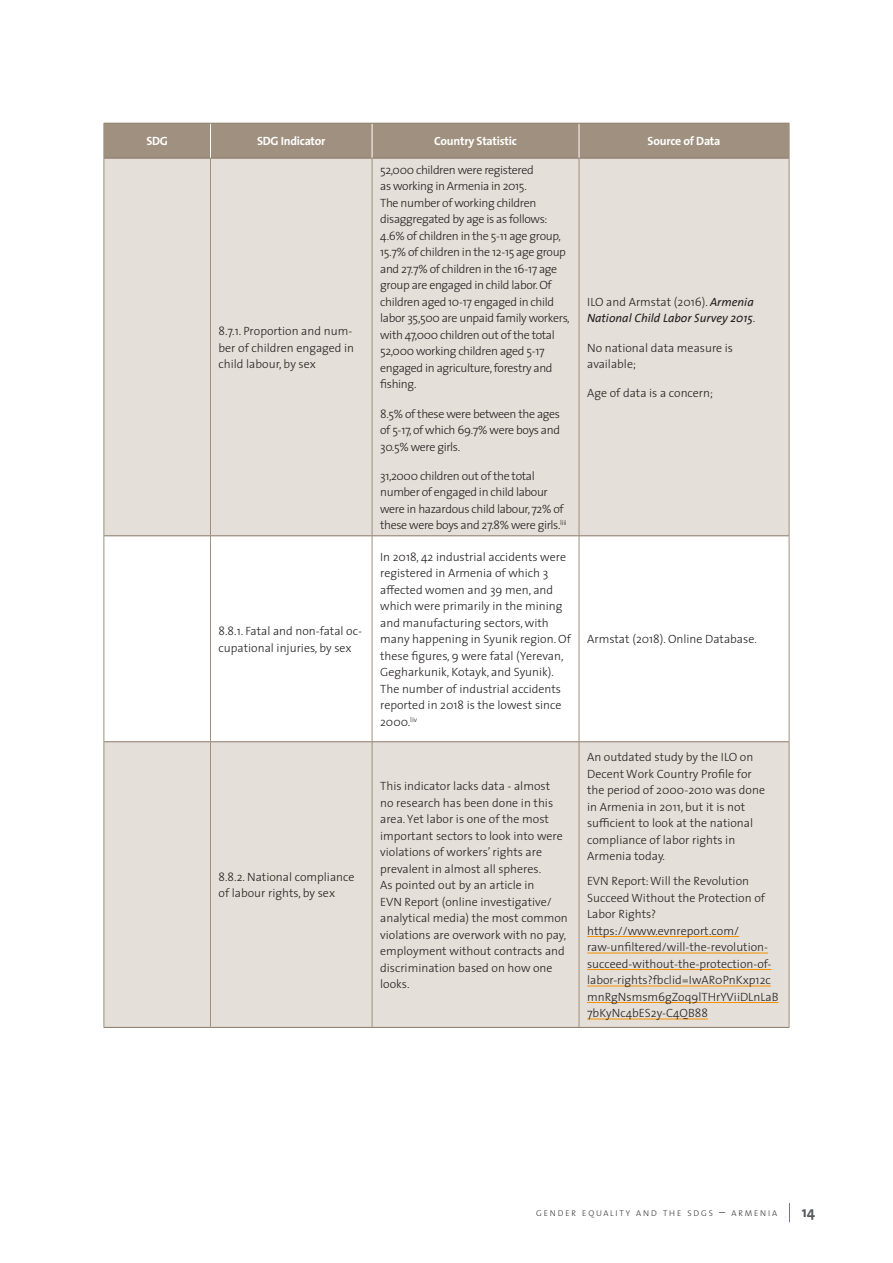
<style>
.page{position:relative;width:893px;height:1263px;background:#fff}
.page>*{position:absolute;margin:0;border:0;box-sizing:border-box;transform-origin:0 0}
.t1{font:700 15px "The Sans";color:#57585a}
.t2{font:300 12px/16.5px "The Sans";color:#231f20}
.t3{font:300 12px/16.5px "The Sans";letter-spacing:-.03em;color:#231f20}
.t4{font:italic 12px/16.5px "The Sans";color:#231f20}
.t5{font:700 12px "The Sans";letter-spacing:-.02em;color:#fff}
.t6{font:300 8.4px "The Sans";letter-spacing:.215em;color:#333}
.s1{font-weight:300;font-style:normal}
.s2{font-size:12px}
</style>
<div class="page">
<svg style="left:789px;top:1203px;width:1px;height:19px"></svg>
<div style="left:105px;top:124px;width:684px;height:34px;background:#a0907f"></div>
<div style="left:105px;top:159px;width:684px;height:868px;background:#e4dfd8"></div>
<svg style="left:105px;top:536px;width:684px;height:205px"></svg>
<hr style="left:104px;top:123px;width:1px;height:35px;background:#a0907f">
<hr style="left:789px;top:123px;width:1px;height:35px;background:#a0907f">
<hr style="left:210px;top:123px;width:1px;height:35px;background:#fff">
<hr style="left:372px;top:123px;width:1px;height:35px;background:#fff">
<hr style="left:579px;top:123px;width:1px;height:35px;background:#fff">
<hr style="left:104px;top:123px;width:106px;height:1px;background:#8a7966">
<hr style="left:104px;top:1027px;width:106px;height:1px;background:#8a7966">
<hr style="left:210px;top:123px;width:162px;height:1px;background:#8a7966">
<hr style="left:210px;top:1027px;width:162px;height:1px;background:#8a7966">
<hr style="left:372px;top:123px;width:207px;height:1px;background:#8a7966">
<hr style="left:372px;top:1027px;width:207px;height:1px;background:#8a7966">
<hr style="left:579px;top:123px;width:210px;height:1px;background:#8a7966">
<hr style="left:579px;top:1027px;width:210px;height:1px;background:#8a7966">
<hr style="left:104px;top:158px;width:106px;height:1px;background:#8a7966">
<hr style="left:210px;top:158px;width:162px;height:1px;background:#8a7966">
<hr style="left:372px;top:158px;width:207px;height:1px;background:#8a7966">
<hr style="left:579px;top:158px;width:210px;height:1px;background:#8a7966">
<hr style="left:104px;top:535px;width:106px;height:1px;background:#8a7966">
<hr style="left:210px;top:535px;width:162px;height:1px;background:#8a7966">
<hr style="left:372px;top:535px;width:207px;height:1px;background:#8a7966">
<hr style="left:579px;top:535px;width:210px;height:1px;background:#8a7966">
<hr style="left:104px;top:741px;width:106px;height:1px;background:#8a7966">
<hr style="left:210px;top:741px;width:162px;height:1px;background:#8a7966">
<hr style="left:372px;top:741px;width:207px;height:1px;background:#8a7966">
<hr style="left:579px;top:741px;width:210px;height:1px;background:#8a7966">
<hr style="left:104px;top:158px;width:1px;height:378px;background:#a0907f">
<hr style="left:210px;top:158px;width:1px;height:378px;background:#a0907f">
<hr style="left:372px;top:158px;width:1px;height:378px;background:#a0907f">
<hr style="left:579px;top:158px;width:1px;height:378px;background:#a0907f">
<hr style="left:789px;top:158px;width:1px;height:378px;background:#a0907f">
<hr style="left:104px;top:536px;width:1px;height:206px;background:#a0907f">
<hr style="left:210px;top:536px;width:1px;height:205px;background:#a0907f">
<hr style="left:372px;top:536px;width:1px;height:205px;background:#a0907f">
<hr style="left:579px;top:536px;width:1px;height:205px;background:#a0907f">
<hr style="left:789px;top:536px;width:1px;height:206px;background:#a0907f">
<hr style="left:104px;top:742px;width:1px;height:285px;background:#a0907f">
<hr style="left:210px;top:742px;width:1px;height:285px;background:#a0907f">
<hr style="left:372px;top:742px;width:1px;height:285px;background:#a0907f">
<hr style="left:579px;top:742px;width:1px;height:285px;background:#a0907f">
<hr style="left:789px;top:742px;width:1px;height:285px;background:#a0907f">
<hr style="left:587px;top:936px;width:152px;height:1px;background:#f49100">
<hr style="left:587px;top:953px;width:181px;height:1px;background:#f49100">
<hr style="left:587px;top:969px;width:184px;height:1px;background:#f49100">
<hr style="left:587px;top:986px;width:184px;height:1px;background:#f49100">
<hr style="left:587px;top:1002px;width:191px;height:1px;background:#f49100">
<hr style="left:587px;top:1019px;width:121px;height:1px;background:#f49100">
<p class="t5" style="left:146px;top:131px;width:23px">SDG</p>
<p class="t5" style="left:257px;top:131px;width:70px">SDG Indicator</p>
<p class="t5" style="left:434px;top:131px;width:84px">Country Statistic</p>
<p class="t5" style="left:648px;top:131px;width:74px">Source of Data</p>
<p class="t2" style="left:219px;top:322px;width:137px">8.7.1. Proportion and num&shy;ber of children engaged in child labour, by sex</p>
<p class="t2" style="left:219px;top:622px;width:145px">8.8.1. Fatal and non-fatal oc&shy;cupational injuries, by sex</p>
<p class="t2" style="left:219px;top:868px;width:137px">8.8.2. National compliance of labour rights, by sex</p>
<p class="t3" style="left:380px;top:161px;width:191px">52,000 children were registered<br>as working in Armenia in 2015.<br>The number of working children disaggregated by age is as follows:<br>4.6% of children in the 5-11 age group, 15.7% of children in the 12-15 age group and 27.7% of children in the 16-17 age group are engaged in child labor. Of children aged 10-17 engaged in child labor 35,500 are unpaid family workers, with 47,000 children out of the total 52,000 working children aged 5-17 engaged in agriculture, forestry and fishing.</p>
<p class="t2" style="left:380px;top:405px;width:181px;text-align:justify">8.5% of these were between the ages of 5-17, of which 69.7% were boys and 30.5% were girls.</p>
<p class="t3" style="left:380px;top:467px;width:188px">31,2000 children out of the total number of engaged in child labour were in hazardous child labour, 72% of these were boys and 27.8% were girls.<sup>liii</sup></p>
<p class="t2" style="left:380px;top:548px;width:192px">In 2018, 42 industrial accidents were registered in Armenia of which 3 affected women and 39 men, and which were primarily in the mining and manufacturing sectors, with many happening in Syunik region. Of these figures, 9 were fatal (Yerevan,<br>Gegharkunik, Kotayk, and Syunik).<br>The number of industrial accidents reported in 2018 is the lowest since<br>2000.<sup>liv</sup></p>
<p class="t2" style="left:380px;top:777px;width:189px">This indicator lacks data - almost<br>no research has been done in this area. Yet labor is one of the most important sectors to look into were violations of workers’ rights are prevalent in almost all spheres.<br>As pointed out by an article in<br>EVN Report (online investigative/ analytical media) the most common violations are overwork with no pay, employment without contracts and discrimination based on how one looks.</p>
<p class="t4" style="left:587px;top:293px;width:170px"><span class="s1">ILO and Armstat (2016).</span> Armenia<br>National Child Labor Survey 2015<span class="s1">.</span></p>
<p class="t2" style="left:587px;top:339px;width:148px">No national data measure is available;</p>
<p class="t2" style="left:587px;top:385px;width:127px">Age of data is a concern;</p>
<p class="t2" style="left:587px;top:631px;width:171px">Armstat (2018). Online Database.</p>
<p class="t2" style="left:587px;top:748px;width:179px">An outdated study by the ILO on<br>Decent Work Country Profile for the period of 2000-2010 was done in Armenia in 2011, but it is not sufficient to look at the national compliance of labor rights in<br>Armenia today.</p>
<p class="t2" style="left:587px;top:872px;width:193px">EVN Report: Will the Revolution<br>Succeed Without the Protection of<br>Labor Rights? https://www.evnreport.com/ raw-unfiltered/will-the-revolution&shy;succeed-without-the-protection-of&shy;labor-rights?fbclid=IwAR0PnKxp12c mnRgNsmsm6gZoq9lTHrYViiDLnLaB<br>7bKyNc4bES2y-C4QB88</p>
<p class="t6" style="left:536px;top:1206px;width:242px">GENDER EQUALITY AND THE SDGS <span class="s2">–</span> ARMENIA</p>
<p class="t1" style="left:802px;top:1199px;width:15px">14</p>
</div>
